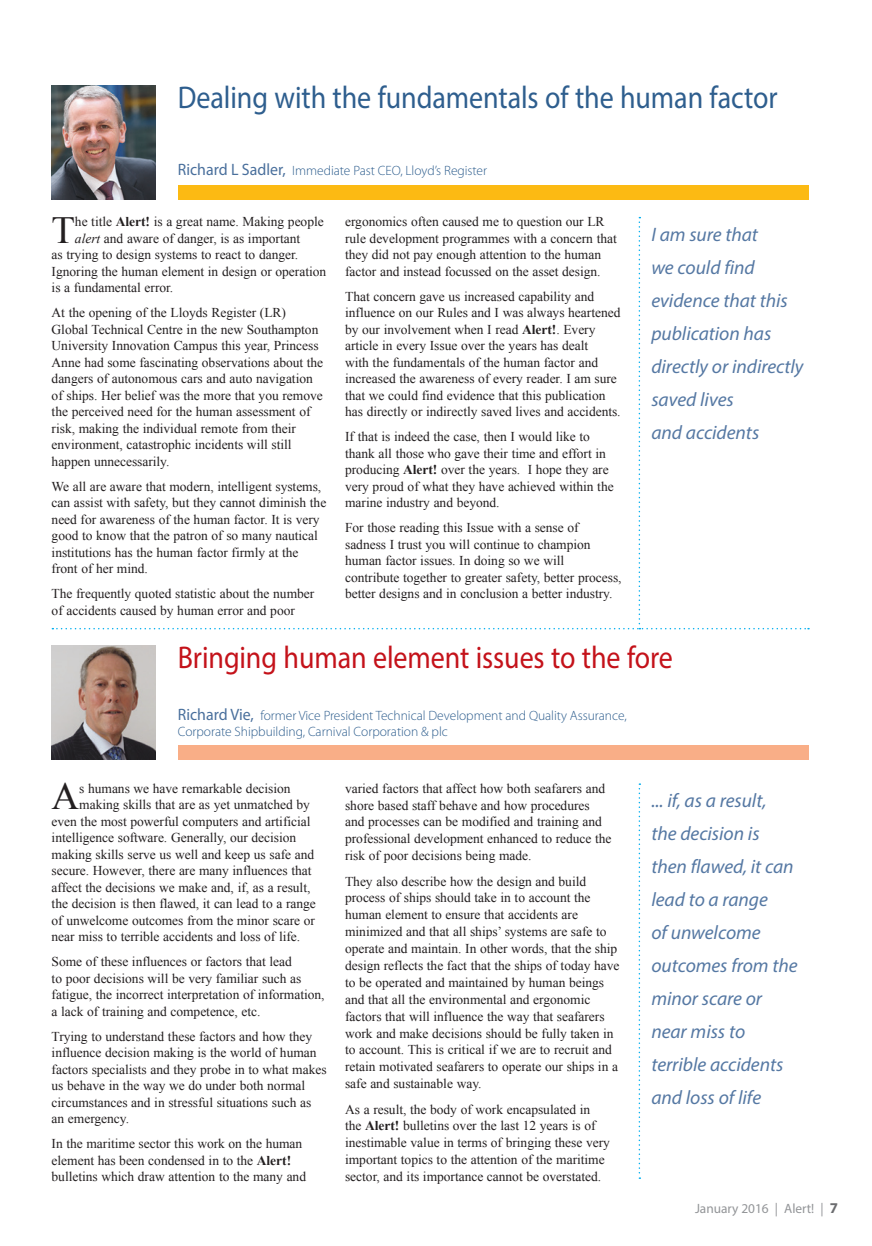
<style>
.page{position:relative;width:872px;height:1246px;background:#fff}
.page>*{position:absolute;margin:0;border:0;box-sizing:border-box;transform-origin:0 0}
.t1{font:38.4px "Times New Roman";color:#231f20}
.t2{font:31.5px "Myriad Pro";letter-spacing:-.005em;color:#2e5e8e;scale:.89 1}
.t3{font:31.5px "Myriad Pro";letter-spacing:-.005em;color:#c4121a;scale:.89 1}
.t4{font:italic 19.5px/33px "Myriad Pro";letter-spacing:-.005em;color:#5578a3}
.t5{font:13.5px/16.5px "Times New Roman";letter-spacing:-.005em;color:#231f20}
.t6{font:300 13.5px/16.5px "Myriad Pro";letter-spacing:-.005em;color:#2e5e8e}
.t7{font:13.5px "Myriad Pro";letter-spacing:-.005em;color:#939598}
.s1{font-weight:400;font-size:16.5px;color:#496f9c}
.s2{font-weight:700}
.s3{font-style:italic}
.s4{font-weight:700;font-size:15px;color:#6c6d70}
</style>
<div class="page">
<svg style="left:638px;top:783px;width:2px;height:396px"></svg>
<div style="left:178px;top:185px;width:630px;height:14px;background:#fcba13"></div>
<div style="left:178px;top:745px;width:630px;height:14px;background:#f9ae87"></div>
<img style="left:52px;top:85px;width:104px;height:114px">
<img style="left:52px;top:645px;width:104px;height:114px">
<h2 class="t2" style="left:178px;top:78px;width:675px">Dealing with the fundamentals of the human factor</h2>
<p class="t6" style="left:178px;top:163px;width:311px"><span class="s1">Richard L Sadler,</span> Immediate Past CEO, Lloyd’s Register</p>
<p class="t5" style="left:345px;top:213px;width:273px">ergonomics often caused me to question our LR rule development programmes with a concern that they did not pay enough attention to the human factor and instead focussed on the asset design.</p>
<p class="t5" style="left:345px;top:288px;width:277px">That concern gave us increased capability and influence on our Rules and I was always heartened by our involvement when I read <span class="s2">Alert!</span>. Every article in every Issue over the years has dealt<br>with the fundamentals of the human factor and increased the awareness of every reader. I am sure that we could find evidence that this publication has directly or indirectly saved lives and accidents.</p>
<p class="t5" style="left:345px;top:428px;width:270px">If that is indeed the case, then I would like to thank all those who gave their time and effort in producing <span class="s2">Alert!</span> over the years. I hope they are very proud of what they have achieved within the marine industry and beyond.</p>
<p class="t5" style="left:345px;top:519px;width:278px">For those reading this Issue with a sense of sadness I trust you will continue to champion human factor issues. In doing so we will contribute together to greater safety, better process, better designs and in conclusion a better industry.</p>
<h1 class="t1" style="left:52px;top:204px;width:25px">T</h1>
<p class="t5" style="left:75px;top:213px;width:250px">he title <span class="s2">Alert!</span> is a great name. Making people</p>
<p class="t5" style="left:75px;top:230px;width:227px"><span class="s3">alert</span> and aware of danger, is as important</p>
<p class="t5" style="left:52px;top:246px;width:248px">as trying to design systems to react to danger.</p>
<p class="t5" style="left:52px;top:263px;width:276px">Ignoring the human element in design or operation</p>
<p class="t5" style="left:52px;top:279px;width:123px">is a fundamental error.</p>
<p class="t5" style="left:52px;top:304px;width:273px">At the opening of the Lloyds Register (LR)<br>Global Technical Centre in the new Southampton University Innovation Campus this year, Princess Anne had some fascinating observations about the dangers of autonomous cars and auto navigation of ships. Her belief was the more that you remove the perceived need for the human assessment of risk, making the individual remote from their environment, catastrophic incidents will still happen unnecessarily.</p>
<p class="t5" style="left:52px;top:478px;width:276px">We all are aware that modern, intelligent systems, can assist with safety, but they cannot diminish the need for awareness of the human factor. It is very good to know that the patron of so many nautical institutions has the human factor firmly at the front of her mind.</p>
<p class="t5" style="left:52px;top:585px;width:264px">The frequently quoted statistic about the number of accidents caused by human error and poor</p>
<h3 class="t4" style="left:651px;top:218px;width:154px">I am sure that<br>we could find evidence that this publication has directly or indirectly saved lives<br>and accidents</h3>
<h2 class="t3" style="left:178px;top:638px;width:558px">Bringing human element issues to the fore</h2>
<p class="t6" style="left:178px;top:707px;width:450px"><span class="s1">Richard Vie,</span> former Vice President Technical Development and Quality Assurance,<br>Corporate Shipbuilding, Carnival Corporation &amp; plc</p>
<h1 class="t1" style="left:52px;top:771px;width:29px">A</h1>
<p class="t5" style="left:79px;top:780px;width:213px">s humans we have remarkable decision</p>
<p class="t5" style="left:79px;top:796px;width:232px">making skills that are as yet unmatched by</p>
<p class="t5" style="left:52px;top:813px;width:260px">even the most powerful computers and artificial</p>
<p class="t5" style="left:52px;top:829px;width:246px">intelligence software. Generally, our decision</p>
<p class="t5" style="left:52px;top:846px;width:264px">making skills serve us well and keep us safe and</p>
<p class="t5" style="left:52px;top:862px;width:261px">secure. However, there are many influences that</p>
<p class="t5" style="left:52px;top:879px;width:260px">affect the decisions we make and, if, as a result,</p>
<p class="t5" style="left:52px;top:895px;width:266px">the decision is then flawed, it can lead to a range</p>
<p class="t5" style="left:52px;top:912px;width:265px">of unwelcome outcomes from the minor scare or</p>
<p class="t5" style="left:52px;top:928px;width:250px">near miss to terrible accidents and loss of life.</p>
<p class="t5" style="left:52px;top:953px;width:274px">Some of these influences or factors that lead<br>to poor decisions will be very familiar such as fatigue, the incorrect interpretation of information, a lack of training and competence, etc.</p>
<p class="t5" style="left:52px;top:1028px;width:276px">Trying to understand these factors and how they influence decision making is the world of human factors specialists and they probe in to what makes us behave in the way we do under both normal circumstances and in stressful situations such as an emergency.</p>
<p class="t5" style="left:52px;top:1135px;width:256px">In the maritime sector this work on the human element has been condensed in to the <span class="s2">Alert! </span>bulletins which draw attention to the many and</p>
<p class="t5" style="left:345px;top:779px;width:268px">varied factors that affect how both seafarers and shore based staff behave and how procedures and processes can be modified and training and professional development enhanced to reduce the risk of poor decisions being made.</p>
<p class="t5" style="left:345px;top:872px;width:276px">They also describe how the design and build process of ships should take in to account the human element to ensure that accidents are minimized and that all ships’ systems are safe to operate and maintain. In other words, that the ship design reflects the fact that the ships of today have to be operated and maintained by human beings and that all the environmental and ergonomic factors that will influence the way that seafarers work and make decisions should be fully taken in to account. This is critical if we are to recruit and retain motivated seafarers to operate our ships in a safe and sustainable way.</p>
<p class="t5" style="left:345px;top:1100px;width:266px">As a result, the body of work encapsulated in the <span class="s2">Alert!</span> bulletins over the last 12 years is of inestimable value in terms of bringing these very important topics to the attention of the maritime sector, and its importance cannot be overstated.</p>
<h3 class="t4" style="left:651px;top:783px;width:148px">... if, as a result,<br>the decision is then flawed, it can lead to a range<br>of unwelcome outcomes from the minor scare or near miss to terrible accidents and loss of life</h3>
<p class="t7" style="left:695px;top:1200px;width:144px">January 2016 | Alert! | <span class="s4">7</span></p>
</div>
